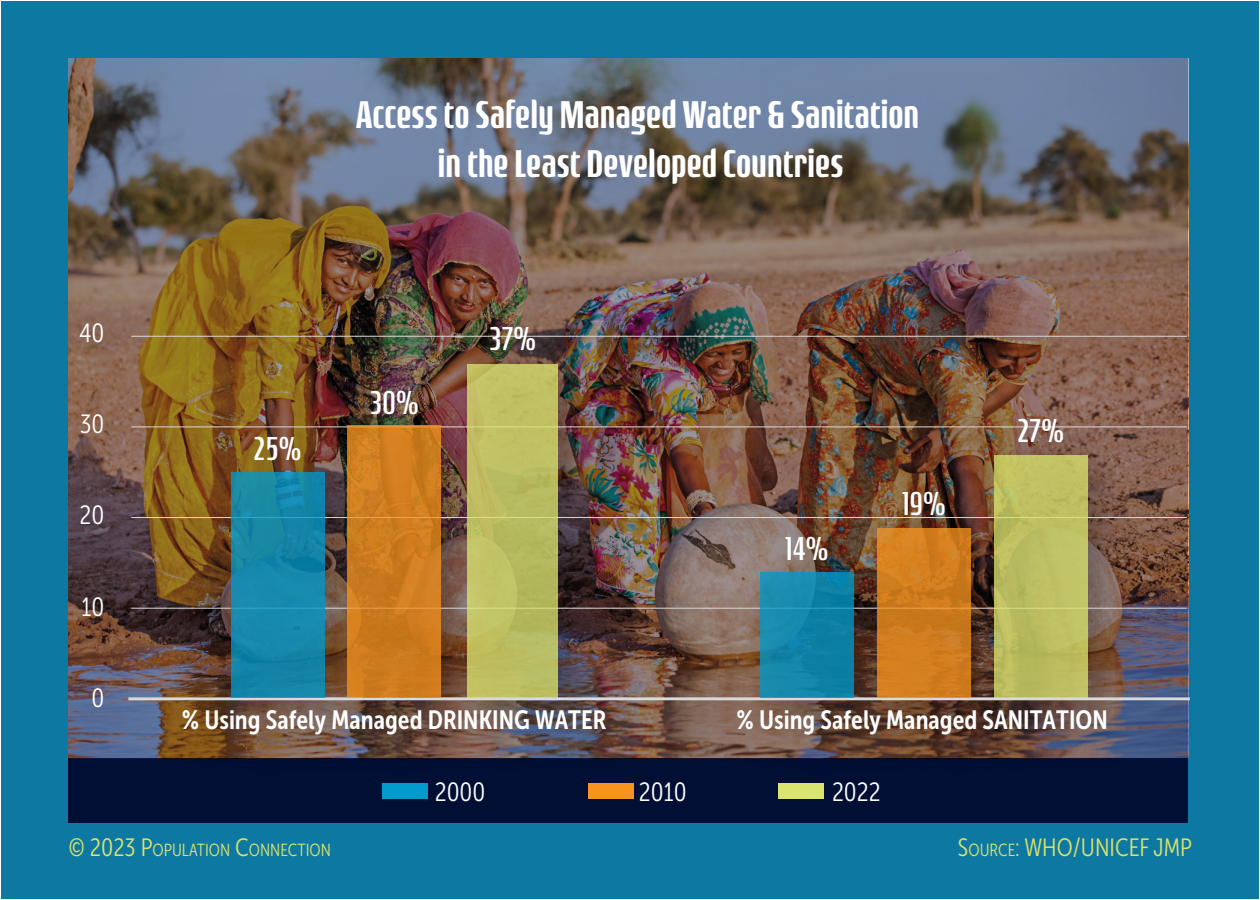
<style>
.page{position:relative;width:1260px;height:900px;background:#fff}
.page>*{position:absolute;margin:0;border:0;box-sizing:border-box;transform-origin:0 0}
.t1{font:500 41px/49px "Rogue Sans Cond";color:#fff;text-align:center}
.t2{font:300 35px "Rogue Sans Cond";color:#fff}
.t3{font:26.25px "Museo Sans Cond 700";color:#fff}
.t4{font:26.25px "Museo Sans Cond 300";color:#fff}
.source{font:25px "Museo Sans Cond 300";color:#dbe36c}
.source-2{font:17.5px "Museo Sans Cond 300";color:#dbe36c}
.s1{font-size:25px}
.s2{font-size:17.5px}
</style>
<div class="page">
<div style="left:1px;top:1px;width:1258px;height:898px;background:#0d78a2"></div>
<img style="left:68px;top:59px;width:1120px;height:229px">
<img style="left:68px;top:288px;width:1122px;height:471px">
<hr style="left:131px;top:608px;width:1056px;height:1px;background:#d9d9d9">
<hr style="left:131px;top:517px;width:1056px;height:1px;background:#d9d9d9">
<hr style="left:131px;top:426px;width:1056px;height:1px;background:#d9d9d9">
<hr style="left:131px;top:336px;width:1056px;height:1px;background:#d9d9d9">
<hr style="left:130px;top:697px;width:1058px;height:3px;background:#d9d9d9">
<div style="left:468px;top:364px;width:90px;height:333px;background:linear-gradient(to right,#c3c264,#b7bc60)"></div>
<div style="left:994px;top:455px;width:93px;height:242px;background:linear-gradient(to right,#babc5e,#c0c265)"></div>
<div style="left:348px;top:425px;width:93px;height:272px;background:#ce7c1f"></div>
<svg style="left:877px;top:528px;width:94px;height:169px;background:#d07d1e"></svg>
<svg style="left:231px;top:472px;width:93px;height:225px;fill:#1788a8"></svg>
<div style="left:760px;top:572px;width:94px;height:125px;background:linear-gradient(to right,#1d8eb0,#097da3)"></div>
<div style="left:68px;top:758px;width:1120px;height:65px;background:#010f34"></div>
<div style="left:382px;top:783px;width:46px;height:16px;background:#009acc"></div>
<div style="left:588px;top:783px;width:46px;height:16px;background:#f7931e"></div>
<div style="left:778px;top:783px;width:46px;height:16px;background:#dbe46e"></div>
<p class="t4" style="left:79px;top:319px;width:27px">40</p>
<p class="t4" style="left:80px;top:410px;width:26px">30</p>
<p class="t4" style="left:80px;top:501px;width:26px">20</p>
<p class="t4" style="left:82px;top:592px;width:24px">10</p>
<p class="t4" style="left:92px;top:683px;width:14px">0</p>
<p class="t1" style="left:356px;top:89px;width:565px">Access to Safely Managed Water &amp; Sanitation in the Least Developed Countries</p>
<p class="t2" style="left:254px;top:429px;width:49px">25%</p>
<p class="t2" style="left:370px;top:383px;width:50px">30%</p>
<p class="t2" style="left:490px;top:319px;width:48px">37%</p>
<p class="t2" style="left:785px;top:529px;width:45px">14%</p>
<p class="t2" style="left:902px;top:483px;width:46px">19%</p>
<p class="t2" style="left:1017px;top:410px;width:48px">27%</p>
<p class="t3" style="left:182px;top:705px;width:426px">% Using Safely Managed DRINKING WATER</p>
<p class="t3" style="left:737px;top:705px;width:373px">% Using Safely Managed SANITATION</p>
<p class="t4" style="left:435px;top:777px;width:52px">2000</p>
<p class="t4" style="left:639px;top:777px;width:49px">2010</p>
<p class="t4" style="left:832px;top:777px;width:50px">2022</p>
<p class="source-2" style="left:68px;top:841px;width:261px"><span class="s1">© 2023 P</span>OPULATION <span class="s1">C</span>ONN ECTION</p>
<p class="source" style="left:958px;top:834px;width:236px">S<span class="s2">OURCE</span>: WHO/UNICEF JMP</p>
</div>
